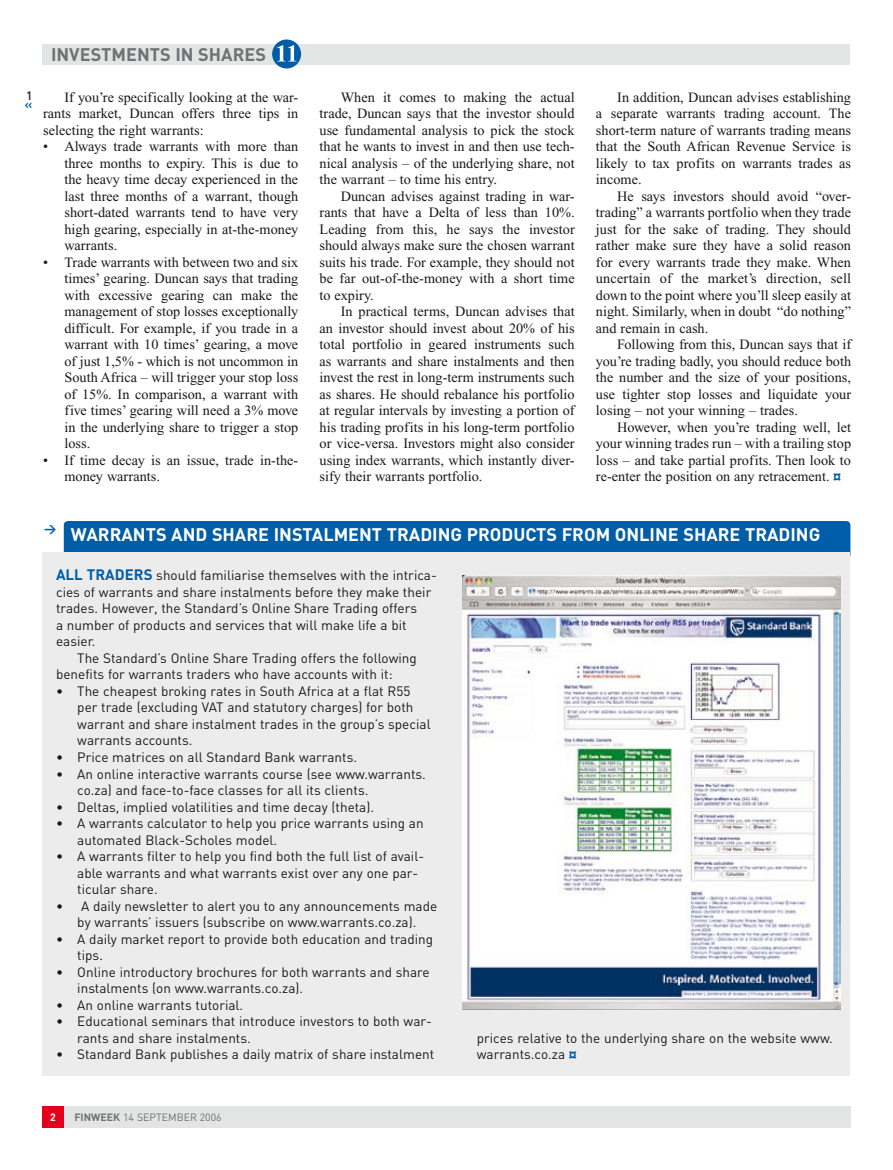
<style>
.page{position:relative;width:893px;height:1170px;background:#fff}
.page>*{position:absolute;margin:0;border:0;box-sizing:border-box;transform-origin:0 0}
.t1{font:700 18px "DIN";color:#fff}
.t2{font:700 18px "DIN";color:#707173}
.t3{font:14.25px/16.5px "Times New Roman";color:#1a171b;text-align:justify}
.t4{font:13.5px/16.5px "DIN";color:#1a171b}
.t5{font:500 13.5px "DIN";color:#005da8}
.t6{font:500 12px "DIN";color:#1a171b}
.t7{font:700 12px "DIN";color:#005da8}
.t8{font:10.5px "DIN";color:#707173}
.t9{font:700 10.5px "DIN";color:#fff}
.s1{font-family:"DIN";font-weight:700;color:#005da8}
.s2{font-weight:700;font-size:15px;color:#005da8}
.s3{font-weight:700;font-size:14.25px;color:#005da8}
.s4{font-weight:700}
</style>
<div class="page">
<div style="left:64px;top:1106px;width:786px;height:21px;background:#e3e4e4"></div>
<div style="left:43px;top:1106px;width:21px;height:21px;background:#e2001a"></div>
<div style="left:43px;top:44px;width:807px;height:21px;background:#e3e4e4"></div>
<div style="left:272px;top:39px;width:29px;height:29px;background:#005da8;border-radius:50%"></div>
<svg style="left:277px;top:45px;width:18px;height:16px"></svg>
<div style="left:64px;top:521px;width:786px;height:38px;background:#005da8;border-radius:4px"></div>
<div style="left:43px;top:552px;width:807px;height:524px;background:#ececed"></div>
<img style="left:462px;top:575px;width:378px;height:434px">
<p class="t6" style="left:26px;top:88px;width:8px">1</p>
<p class="t5" style="left:25px;top:96px;width:9px">«</p>
<p class="t2" style="left:51px;top:42px;width:216px">INVESTMENTS IN SHARES</p>
<p class="t3" style="left:43px;top:89px;width:257px;text-indent:21px">If you’re specifically looking at the war&shy;rants market, Duncan offers three tips in selecting the right warrants:</p>
<p class="t3" style="left:64px;top:138px;width:235px;text-indent:-21px">• Always trade warrants with more than three months to expiry. This is due to the heavy time decay experienced in the last three months of a warrant, though short-dated warrants tend to have very high gearing, especially in at-the-money warrants.</p>
<p class="t3" style="left:64px;top:254px;width:235px;text-indent:-21px">• Trade warrants with between two and six times’ gearing. Duncan says that trading with excessive gearing can make the management of stop losses exceptionally difficult. For example, if you trade in a warrant with 10 times’ gearing, a move of just 1,5% - which is not uncommon in South Africa – will trigger your stop loss of 15%. In comparison, a warrant with five times’ gearing will need a 3% move in the underlying share to trigger a stop loss.</p>
<p class="t3" style="left:64px;top:452px;width:235px;text-indent:-21px">• If time decay is an issue, trade in-the&shy;money warrants.</p>
<p class="t3" style="left:320px;top:89px;width:257px;text-indent:21px">When it comes to making the actual trade, Duncan says that the investor should use fundamental analysis to pick the stock that he wants to invest in and then use tech&shy;nical analysis – of the underlying share, not the warrant – to time his entry.</p>
<p class="t3" style="left:320px;top:188px;width:257px;text-indent:21px">Duncan advises against trading in war&shy;rants that have a Delta of less than 10%.<br>Leading from this, he says the investor should always make sure the chosen warrant suits his trade. For example, they should not be far out-of-the-money with a short time to expiry.</p>
<p class="t3" style="left:320px;top:303px;width:257px;text-indent:21px">In practical terms, Duncan advises that an investor should invest about 20% of his total portfolio in geared instruments such as warrants and share instalments and then invest the rest in long-term instruments such as shares. He should rebalance his portfolio at regular intervals by investing a portion of his trading profits in his long-term portfolio or vice-versa. Investors might also consider using index warrants, which instantly diver&shy;sify their warrants portfolio.</p>
<p class="t3" style="left:596px;top:89px;width:257px;text-indent:21px">In addition, Duncan advises establishing a separate warrants trading account. The short-term nature of warrants trading means that the South African Revenue Service is likely to tax profits on warrants trades as income.</p>
<p class="t3" style="left:596px;top:188px;width:257px;text-indent:21px">He says investors should avoid “over&shy;trading” a warrants portfolio when they trade just for the sake of trading. They should rather make sure they have a solid reason for every warrants trade they make. When uncertain of the market’s direction, sell down to the point where you’ll sleep easily at night. Similarly, when in doubt “do nothing” and remain in cash.</p>
<p class="t3" style="left:596px;top:336px;width:257px;text-indent:21px">Following from this, Duncan says that if you’re trading badly, you should reduce both the number and the size of your positions, use tighter stop losses and liquidate your losing – not your winning – trades.</p>
<p class="t3" style="left:596px;top:419px;width:257px;text-indent:21px">However, when you’re trading well, let your winning trades run – with a trailing stop loss – and take partial profits. Then look to re-enter the position on any retracement. <span class="s1">¤</span></p>
<p class="t7" style="left:44px;top:520px;width:14px">&gt;</p>
<p class="t1" style="left:71px;top:522px;width:29px">WARRANTS</p>
<p class="t1" style="left:171px;top:522px;width:13px">AND</p>
<p class="t1" style="left:212px;top:522px;width:23px">SHARE</p>
<p class="t1" style="left:274px;top:522px;width:18px">INSTA</p>
<p class="t1" style="left:323px;top:522px;width:23px">LMENT</p>
<p class="t1" style="left:387px;top:522px;width:22px">TRADING</p>
<p class="t1" style="left:467px;top:522px;width:193px">PRODUCTS FROM ON LINE</p>
<p class="t1" style="left:683px;top:522px;width:23px">SHARE</p>
<p class="t1" style="left:745px;top:522px;width:22px">TRADING</p>
<p class="t4" style="left:56px;top:567px;width:382px"><span class="s2">ALL TRADERS</span> should familiarise themselves with the intrica&shy;cies of warrants and share instalments before they make their trades. However, the Standard’s Online Share Trading offers<br>a number of products and services that will make life a bit easier.</p>
<p class="t4" style="left:56px;top:649px;width:362px;text-indent:21px">The Standard’s Online Share Trading offers the following benefits for warrants traders who have accounts with it:</p>
<p class="t4" style="left:77px;top:682px;width:355px;text-indent:-21px">• The cheapest broking rates in South Africa at a flat R55 per trade (excluding VAT and statutory charges) for both warrant and share instalment trades in the group’s special warrants accounts.</p>
<p class="t4" style="left:56px;top:748px;width:303px">• Price matrices on all Standard Bank warrants.</p>
<p class="t4" style="left:77px;top:765px;width:350px;text-indent:-21px">• An online interactive warrants course (see www.warrants. co.za) and face-to-face classes for all its clients.</p>
<p class="t4" style="left:56px;top:798px;width:320px">• Deltas, implied volatilities and time decay (theta).</p>
<p class="t4" style="left:77px;top:814px;width:348px;text-indent:-21px">• A warrants calculator to help you price warrants using an automated Black-Scholes model.</p>
<p class="t4" style="left:77px;top:847px;width:348px;text-indent:-21px">• A warrants filter to help you find both the full list of avail&shy;able warrants and what warrants exist over any one par&shy;ticular share.</p>
<p class="t4" style="left:56px;top:897px;width:383px;text-align:center">• A daily newsletter to alert you to any announcements made by warrants’ issuers (subscribe on www.warrants.co.za).</p>
<p class="t4" style="left:77px;top:930px;width:357px;text-indent:-21px">• A daily market report to provide both education and trading tips.</p>
<p class="t4" style="left:77px;top:963px;width:354px;text-indent:-21px">• Online introductory brochures for both warrants and share instalments (on www.warrants.co.za).</p>
<p class="t4" style="left:56px;top:996px;width:189px">• An online warrants tutorial.</p>
<p class="t4" style="left:77px;top:1012px;width:356px;text-indent:-21px">• Educational seminars that introduce investors to both war&shy;rants and share instalments.</p>
<p class="t4" style="left:56px;top:1045px;width:380px">• Standard Bank publishes a daily matrix of share instalment</p>
<p class="t4" style="left:477px;top:1029px;width:358px">prices relative to the underlying share on the website www. warrants.co.za <span class="s3">¤</span></p>
<p class="t9" style="left:50px;top:1110px;width:7px">2</p>
<p class="t8" style="left:74px;top:1110px;width:149px"><span class="s4">FINWEEK</span> 14 SEPTEMBER 2006</p>
</div>
